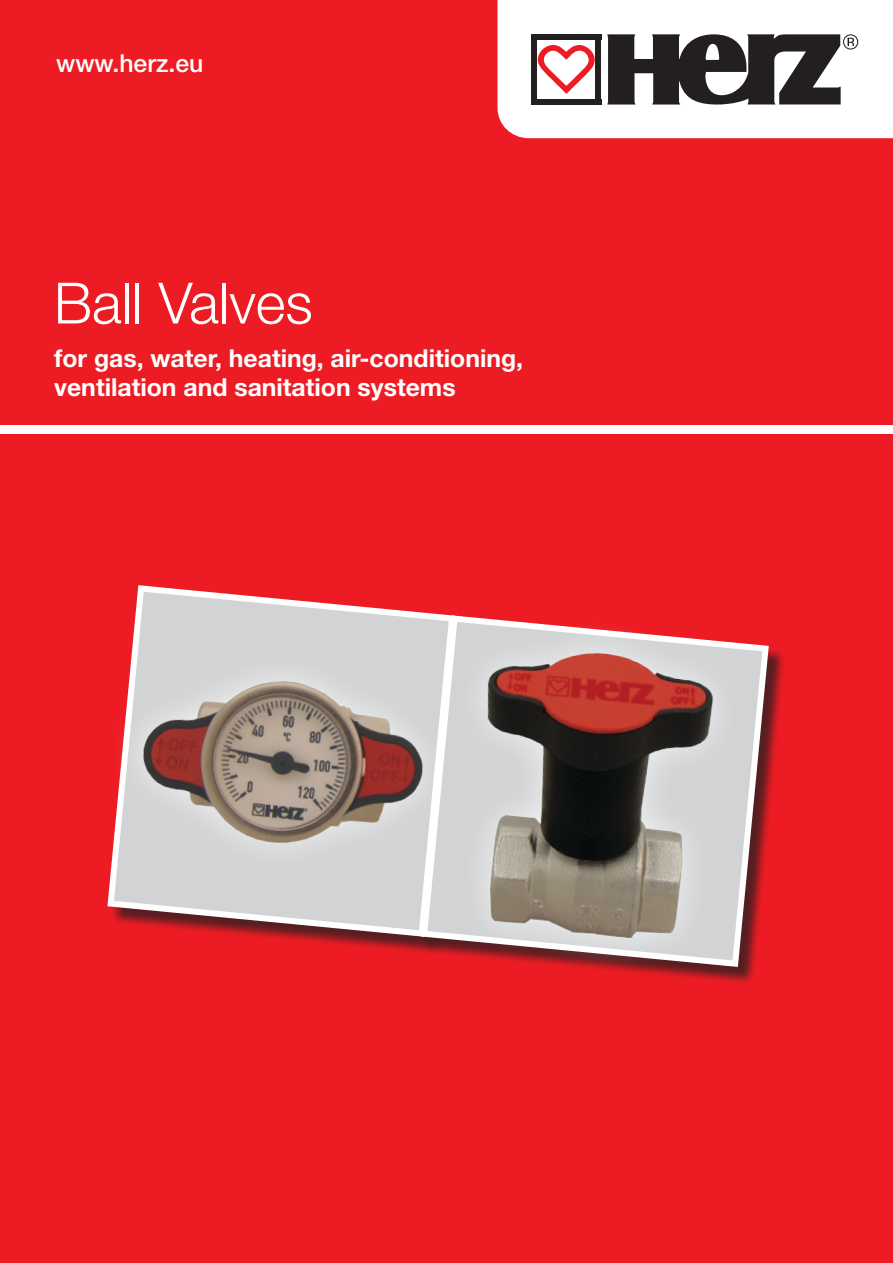
<style>
.page{position:relative;width:893px;height:1263px;background:#ed1c24}
.page>*{position:absolute;margin:0;border:0;box-sizing:border-box;transform-origin:0 0}
.t1{font:300 57px "Helvetica Neue LT Std";color:#fff}
.t2{font:700 24.75px/29.7px "Helvetica Neue LT Std";color:#fff}
.t3{font:500 24.75px "Helvetica Neue LT Std";color:#fff}
</style>
<div class="page">
<div style="left:0;top:425px;width:893px;height:9px;background:#fff"></div>
<div style="left:110px;top:588px;width:364px;height:367px;background:#231f20;opacity:.75"></div>
<svg style="left:107px;top:585px;width:352px;height:355px"></svg>
<svg style="left:107px;top:631px;width:311px;height:261px;fill:#d1d3d4"></svg>
<img style="left:111px;top:650px;width:307px;height:234px">
<div style="left:424px;top:618px;width:363px;height:367px;background:#231f20;opacity:.75"></div>
<svg style="left:418px;top:612px;width:354px;height:358px"></svg>
<svg style="left:429px;top:606px;width:324px;height:375px"></svg>
<img style="left:443px;top:621px;width:303px;height:352px">
<div style="left:497px;top:0;width:396px;height:138px;background:#fff"></div>
<svg style="left:607px;top:34px;width:251px;height:71px;background:#676465"></svg>
<div style="left:537px;top:40px;width:58px;height:59px;background:#fff"></div>
<svg style="left:538px;top:45px;width:57px;height:49px"></svg>
<div style="left:531px;top:36px;width:6px;height:66px;background:#231f20"></div>
<div style="left:596px;top:38px;width:5px;height:65px;background:#231f20"></div>
<div style="left:531px;top:34px;width:70px;height:6px;background:#231f20"></div>
<div style="left:531px;top:99px;width:70px;height:6px;background:#231f20"></div>
<p class="t3" style="left:56px;top:48px;width:149px">www.herz.eu</p>
<p class="t1" style="left:54px;top:268px;width:260px">Ball Valves</p>
<p class="t2" style="left:54px;top:343px;width:470px">for gas, water, heating, air-conditioning, ventilation and sanitation systems</p>
</div>
